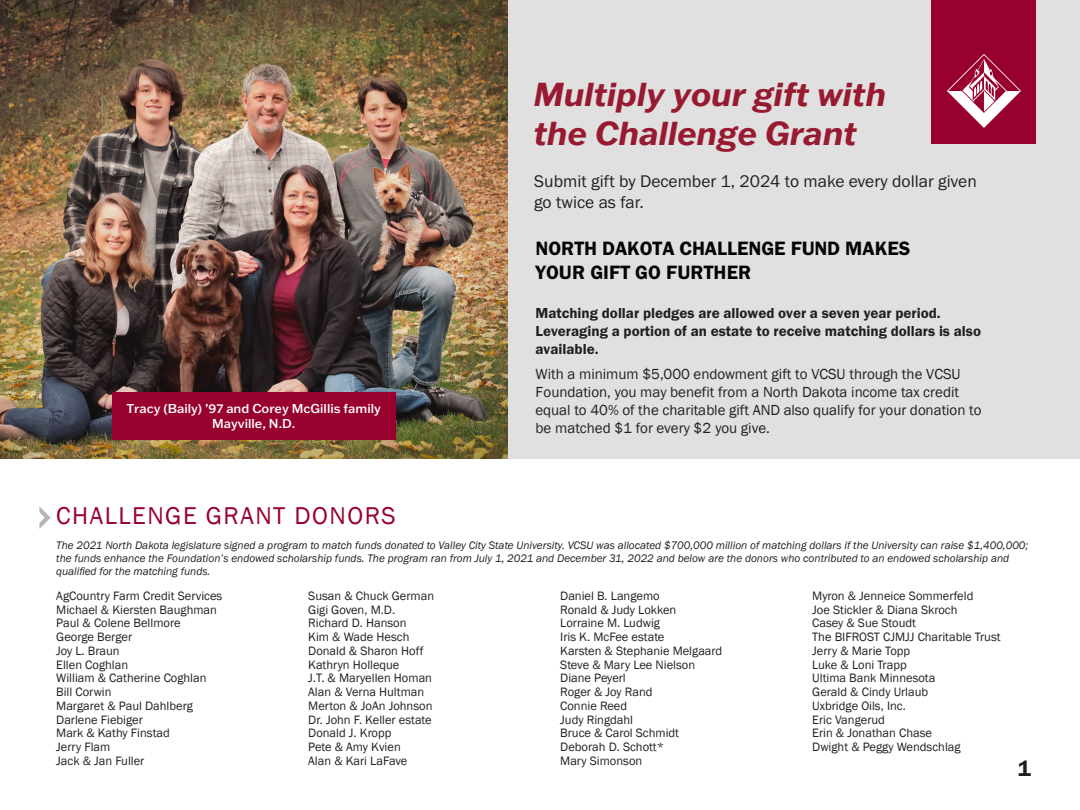
<style>
.page{position:relative;width:1080px;height:810px;background:#fff}
.page>*{position:absolute;margin:0;border:0;box-sizing:border-box;transform-origin:0 0}
.t1{font:italic 700 32.5px/39.8px "Franklin Gothic ATF";color:#981a31}
._2019_Heading{font:25px "Franklin Gothic";letter-spacing:.06em;color:#98012d}
.t2{font:600 22.5px "Franklin Gothic";color:#231f20}
.heading_3{font:20px/24px "Franklin Gothic URW Dem";color:#040503}
.t3{font:17.5px/21px "Franklin Gothic URW Boo";color:#231f20}
.t4{font:15px/18px "Franklin Gothic";color:#231f20}
.Body_Text{font:15px/18px "Franklin Gothic URW Dem";color:#231f20}
.t5{font:500 12.62px "Franklin Gothic ATF";color:#fff}
.names{font:12.5px "Franklin Gothic";color:#231f20}
.friends_descriptions{font:italic 11.25px/13.1px "Franklin Gothic";color:#231f20}
</style>
<div class="page">
<div style="left:0;top:0;width:1080px;height:459px;background:#e0e0e1"></div>
<img style="left:0;top:0;width:507px;height:459px">
<div style="left:112px;top:392px;width:284px;height:48px;background:#98012d"></div>
<div style="left:932px;top:0;width:104px;height:144px;background:#98012d"></div>
<svg style="left:947px;top:54px;width:74px;height:74px"></svg>
<svg style="left:39px;top:506px;width:12px;height:23px"></svg>
<p class="t1" style="left:534px;top:73px;width:354px">Multiply your gift with the Challenge Grant</p>
<p class="t3" style="left:534px;top:171px;width:444px">Submit gift by December 1, 2024 to make every dollar given go twice as far.</p>
<p class="t5" style="left:126px;top:400px;width:256px">Tracy (Baily) ’97 and Corey McGillis family</p>
<p class="t5" style="left:212px;top:415px;width:85px">Mayville, N.D.</p>
<p class="heading_3" style="left:536px;top:236px;width:377px">NORTH DAKOTA CHALLENGE FUND MAKES<br>YOUR GIFT GO FURTHER</p>
<p class="Body_Text" style="left:536px;top:303px;width:447px">Matching dollar pledges are allowed over a seven year period.<br>Leveraging a portion of an estate to receive matching dollars is also available.</p>
<p class="t4" style="left:536px;top:366px;width:448px">With a minimum $5,000 endowment gift to VCSU through the VCSU Foundation, you may benefit from a North Dakota income tax credit equal to 40% of the charitable gift AND also qualify for your donation to be matched $1 for every $2 you give.</p>
<p class="_2019_Heading" style="left:56px;top:500px;width:341px">CHALLENGE GRANT DONORS</p>
<p class="friends_descriptions" style="left:56px;top:539px;width:974px">The 2021 North Dakota legislature signed a program to match funds donated to Valley City State University. VCSU was allocated $700,000 million of matching dollars if the University can raise $1,400,000; the funds enhance the Foundation’s endowed scholarship funds. The program ran from July 1, 2021 and December 31, 2022 and below are the donors who contributed to an endowed scholarship and qualified for the matching funds.</p>
<p class="names" style="left:56px;top:588px;width:168px">AgCountry Farm Credit Services</p>
<p class="names" style="left:56px;top:602px;width:162px">Michael &amp; Kiersten Baughman</p>
<p class="names" style="left:56px;top:616px;width:126px">Paul &amp; Colene Bellmore</p>
<p class="names" style="left:56px;top:629px;width:77px">George Berger</p>
<p class="names" style="left:56px;top:643px;width:65px">Joy L. Braun</p>
<p class="names" style="left:56px;top:657px;width:73px">Ellen Coghlan</p>
<p class="names" style="left:56px;top:671px;width:152px">William &amp; Catherine Coghlan</p>
<p class="names" style="left:56px;top:684px;width:57px">Bill Corwin</p>
<p class="names" style="left:56px;top:698px;width:138px">Margaret &amp; Paul Dahlberg</p>
<p class="names" style="left:56px;top:712px;width:88px">Darlene Fiebiger</p>
<p class="names" style="left:56px;top:726px;width:115px">Mark &amp; Kathy Finstad</p>
<p class="names" style="left:56px;top:739px;width:56px">Jerry Flam</p>
<p class="names" style="left:56px;top:753px;width:90px">Jack &amp; Jan Fuller</p>
<p class="names" style="left:308px;top:588px;width:127px">Susan &amp; Chuck German</p>
<p class="names" style="left:308px;top:602px;width:88px">Gigi Goven, M.D.</p>
<p class="names" style="left:308px;top:616px;width:100px">Richard D. Hanson</p>
<p class="names" style="left:308px;top:629px;width:103px">Kim &amp; Wade Hesch</p>
<p class="names" style="left:308px;top:643px;width:117px">Donald &amp; Sharon Hoff</p>
<p class="names" style="left:308px;top:657px;width:93px">Kathryn Holleque</p>
<p class="names" style="left:308px;top:671px;width:125px">J.T. &amp; Maryellen Homan</p>
<p class="names" style="left:308px;top:684px;width:118px">Alan &amp; Verna Hultman</p>
<p class="names" style="left:308px;top:698px;width:126px">Merton &amp; JoAn Johnson</p>
<p class="names" style="left:308px;top:712px;width:125px">Dr. John F. Keller estate</p>
<p class="names" style="left:308px;top:726px;width:85px">Donald J. Kropp</p>
<p class="names" style="left:308px;top:739px;width:94px">Pete &amp; Amy Kvien</p>
<p class="names" style="left:308px;top:753px;width:101px">Alan &amp; Kari LaFave</p>
<p class="names" style="left:812px;top:588px;width:163px">Myron &amp; Jenneice Sommerfeld</p>
<p class="names" style="left:812px;top:602px;width:147px">Joe Stickler &amp; Diana Skroch</p>
<p class="names" style="left:812px;top:616px;width:105px">Casey &amp; Sue Stoudt</p>
<p class="names" style="left:812px;top:629px;width:190px">The BIFROST CJMJJ Charitable Trust</p>
<p class="names" style="left:812px;top:643px;width:100px">Jerry &amp; Marie Topp</p>
<p class="names" style="left:812px;top:657px;width:96px">Luke &amp; Loni Trapp</p>
<p class="names" style="left:812px;top:671px;width:125px">Ultima Bank Minnesota</p>
<p class="names" style="left:812px;top:684px;width:118px">Gerald &amp; Cindy Urlaub</p>
<p class="names" style="left:812px;top:698px;width:95px">Uxbridge Oils, Inc.</p>
<p class="names" style="left:812px;top:712px;width:74px">Eric Vangerud</p>
<p class="names" style="left:812px;top:726px;width:121px">Erin &amp; Jonathan Chase</p>
<p class="names" style="left:812px;top:739px;width:150px">Dwight &amp; Peggy Wendschlag</p>
<p class="names" style="left:560px;top:588px;width:101px">Daniel B. Langemo</p>
<p class="names" style="left:560px;top:602px;width:118px">Ronald &amp; Judy Lokken</p>
<p class="names" style="left:560px;top:616px;width:101px">Lorraine M. Ludwig</p>
<p class="names" style="left:560px;top:629px;width:106px">Iris K. McFee estate</p>
<p class="names" style="left:560px;top:643px;width:163px">Karsten &amp; Stephanie Melgaard</p>
<p class="names" style="left:560px;top:657px;width:136px">Steve &amp; Mary Lee Nielson</p>
<p class="names" style="left:560px;top:671px;width:67px">Diane Peyerl</p>
<p class="names" style="left:560px;top:684px;width:94px">Roger &amp; Joy Rand</p>
<p class="names" style="left:560px;top:698px;width:68px">Connie Reed</p>
<p class="names" style="left:560px;top:712px;width:74px">Judy Ringdahl</p>
<p class="names" style="left:560px;top:726px;width:120px">Bruce &amp; Carol Schmidt</p>
<p class="names" style="left:560px;top:739px;width:105px">Deborah D. Schott*</p>
<p class="names" style="left:560px;top:753px;width:84px">Mary Simonson</p>
<p class="t2" style="left:1018px;top:755px;width:15px">1</p>
</div>
